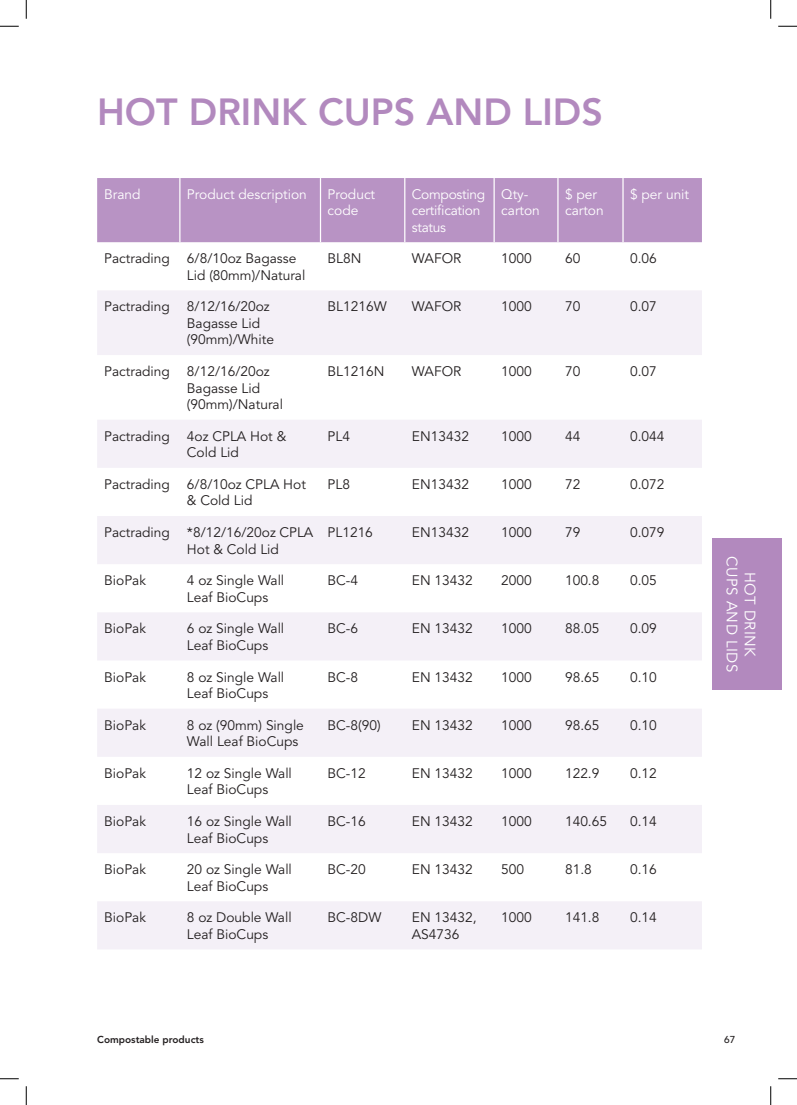
<style>
.page{position:relative;width:797px;height:1105px;background:#fff}
.page>*{position:absolute;margin:0;border:0;box-sizing:border-box;transform-origin:0 0}
.t1{font:800 37.5px "Avenir LT Std";color:#b289be}
.t2{font:15px/18px "Avenir LT Std";letter-spacing:.03em;color:#fff;text-align:center}
.t3{font:13.75px/16.5px "Avenir LT Std";color:#231f20}
.t4{font:13.75px/16.2px "Avenir LT Std";color:#fff}
.t5{font:13.75px/16.2px "Avenir LT Std";letter-spacing:-.02em;color:#fff}
.t6{font:800 10px "Avenir LT Std";color:#231f20}
.t7{font:500 10px "Avenir LT Std";color:#231f20}
</style>
<div class="page">
<div style="left:97px;top:178px;width:605px;height:64px;background:#b893c4"></div>
<svg style="left:97px;top:291px;width:605px;height:658px;fill:#f4f0f7"></svg>
<hr style="left:179px;top:178px;width:1px;height:64px;background:#fff">
<hr style="left:320px;top:178px;width:1px;height:64px;background:#fff">
<hr style="left:404px;top:178px;width:1px;height:64px;background:#fff">
<hr style="left:493px;top:178px;width:2px;height:64px;background:#fff">
<hr style="left:557px;top:178px;width:1px;height:64px;background:#fff">
<hr style="left:622px;top:178px;width:1px;height:64px;background:#fff">
<div style="left:712px;top:538px;width:69px;height:152px;background:#b289be"></div>
<svg style="left:0;top:25px;width:19px;height:2px"></svg>
<svg style="left:778px;top:25px;width:19px;height:2px"></svg>
<svg style="left:0;top:1078px;width:19px;height:1px"></svg>
<svg style="left:778px;top:1078px;width:19px;height:1px"></svg>
<svg style="left:25px;top:0;width:2px;height:19px"></svg>
<svg style="left:25px;top:1086px;width:2px;height:19px"></svg>
<svg style="left:770px;top:0;width:1px;height:19px"></svg>
<svg style="left:770px;top:1086px;width:1px;height:19px"></svg>
<p class="t1" style="left:97px;top:90px;width:507px">HOT DRINK CUPS AND LIDS</p>
<p class="t4" style="left:104px;top:187px;width:38px">Brand</p>
<p class="t4" style="left:187px;top:187px;width:121px">Product description</p>
<p class="t4" style="left:327px;top:187px;width:49px">Product code</p>
<p class="t5" style="left:412px;top:187px;width:75px">Composting certification status</p>
<p class="t4" style="left:501px;top:187px;width:40px">Qty&shy;carton</p>
<p class="t4" style="left:565px;top:187px;width:40px">$ per carton</p>
<p class="t4" style="left:630px;top:187px;width:61px">$ per unit</p>
<p class="t3" style="left:104px;top:251px;width:67px">Pactrading</p>
<p class="t3" style="left:187px;top:251px;width:120px">6/8/10oz Bagasse<br>Lid (80mm)/Natural</p>
<p class="t3" style="left:327px;top:251px;width:35px">BL8N</p>
<p class="t3" style="left:412px;top:251px;width:51px">WAFOR</p>
<p class="t3" style="left:501px;top:251px;width:32px">1000</p>
<p class="t3" style="left:565px;top:251px;width:17px">60</p>
<p class="t3" style="left:630px;top:251px;width:28px">0.06</p>
<p class="t3" style="left:104px;top:299px;width:67px">Pactrading</p>
<p class="t3" style="left:187px;top:299px;width:89px">8/12/16/20oz<br>Bagasse Lid (90mm)/White</p>
<p class="t3" style="left:327px;top:299px;width:61px">BL1216W</p>
<p class="t3" style="left:412px;top:299px;width:51px">WAFOR</p>
<p class="t3" style="left:501px;top:299px;width:32px">1000</p>
<p class="t3" style="left:565px;top:299px;width:17px">70</p>
<p class="t3" style="left:630px;top:299px;width:28px">0.07</p>
<p class="t3" style="left:104px;top:363px;width:67px">Pactrading</p>
<p class="t3" style="left:187px;top:363px;width:98px">8/12/16/20oz<br>Bagasse Lid (90mm)/Natural</p>
<p class="t3" style="left:327px;top:363px;width:58px">BL1216N</p>
<p class="t3" style="left:412px;top:363px;width:51px">WAFOR</p>
<p class="t3" style="left:501px;top:363px;width:32px">1000</p>
<p class="t3" style="left:565px;top:363px;width:17px">70</p>
<p class="t3" style="left:630px;top:363px;width:28px">0.07</p>
<p class="t3" style="left:104px;top:428px;width:67px">Pactrading</p>
<p class="t3" style="left:187px;top:428px;width:101px">4oz CPLA Hot &amp;<br>Cold Lid</p>
<p class="t3" style="left:327px;top:428px;width:24px">PL4</p>
<p class="t3" style="left:412px;top:428px;width:59px">EN13432</p>
<p class="t3" style="left:501px;top:428px;width:32px">1000</p>
<p class="t3" style="left:565px;top:428px;width:17px">44</p>
<p class="t3" style="left:630px;top:428px;width:36px">0.044</p>
<p class="t3" style="left:104px;top:476px;width:67px">Pactrading</p>
<p class="t3" style="left:187px;top:476px;width:120px">6/8/10oz CPLA Hot &amp; Cold Lid</p>
<p class="t3" style="left:327px;top:476px;width:24px">PL8</p>
<p class="t3" style="left:412px;top:476px;width:59px">EN13432</p>
<p class="t3" style="left:501px;top:476px;width:32px">1000</p>
<p class="t3" style="left:565px;top:476px;width:17px">72</p>
<p class="t3" style="left:630px;top:476px;width:36px">0.072</p>
<p class="t3" style="left:104px;top:524px;width:67px">Pactrading</p>
<p class="t3" style="left:187px;top:524px;width:128px">*8/12/16/20oz CPLA<br>Hot &amp; Cold Lid</p>
<p class="t3" style="left:327px;top:524px;width:47px">PL1216</p>
<p class="t3" style="left:412px;top:524px;width:59px">EN13432</p>
<p class="t3" style="left:501px;top:524px;width:32px">1000</p>
<p class="t3" style="left:565px;top:524px;width:17px">79</p>
<p class="t3" style="left:630px;top:524px;width:36px">0.079</p>
<p class="t3" style="left:104px;top:573px;width:43px">BioPak</p>
<p class="t3" style="left:187px;top:573px;width:99px">4 oz Single Wall<br>Leaf BioCups</p>
<p class="t3" style="left:327px;top:573px;width:32px">BC-4</p>
<p class="t3" style="left:412px;top:573px;width:62px">EN 13432</p>
<p class="t3" style="left:501px;top:573px;width:32px">2000</p>
<p class="t3" style="left:565px;top:573px;width:36px">100.8</p>
<p class="t3" style="left:630px;top:573px;width:28px">0.05</p>
<p class="t3" style="left:104px;top:621px;width:43px">BioPak</p>
<p class="t3" style="left:187px;top:621px;width:99px">6 oz Single Wall<br>Leaf BioCups</p>
<p class="t3" style="left:327px;top:621px;width:32px">BC-6</p>
<p class="t3" style="left:412px;top:621px;width:62px">EN 13432</p>
<p class="t3" style="left:501px;top:621px;width:32px">1000</p>
<p class="t3" style="left:565px;top:621px;width:36px">88.05</p>
<p class="t3" style="left:630px;top:621px;width:28px">0.09</p>
<p class="t3" style="left:104px;top:669px;width:43px">BioPak</p>
<p class="t3" style="left:187px;top:669px;width:99px">8 oz Single Wall<br>Leaf BioCups</p>
<p class="t3" style="left:327px;top:669px;width:32px">BC-8</p>
<p class="t3" style="left:412px;top:669px;width:62px">EN 13432</p>
<p class="t3" style="left:501px;top:669px;width:32px">1000</p>
<p class="t3" style="left:565px;top:669px;width:36px">98.65</p>
<p class="t3" style="left:630px;top:669px;width:28px">0.10</p>
<p class="t3" style="left:104px;top:717px;width:43px">BioPak</p>
<p class="t3" style="left:187px;top:717px;width:118px">8 oz (90mm) Single<br>Wall Leaf BioCups</p>
<p class="t3" style="left:327px;top:717px;width:55px">BC-8(90)</p>
<p class="t3" style="left:412px;top:717px;width:62px">EN 13432</p>
<p class="t3" style="left:501px;top:717px;width:32px">1000</p>
<p class="t3" style="left:565px;top:717px;width:36px">98.65</p>
<p class="t3" style="left:630px;top:717px;width:28px">0.10</p>
<p class="t3" style="left:104px;top:765px;width:43px">BioPak</p>
<p class="t3" style="left:187px;top:765px;width:106px">12 oz Single Wall<br>Leaf BioCups</p>
<p class="t3" style="left:327px;top:765px;width:40px">BC-12</p>
<p class="t3" style="left:412px;top:765px;width:62px">EN 13432</p>
<p class="t3" style="left:501px;top:765px;width:32px">1000</p>
<p class="t3" style="left:565px;top:765px;width:36px">122.9</p>
<p class="t3" style="left:630px;top:765px;width:28px">0.12</p>
<p class="t3" style="left:104px;top:813px;width:43px">BioPak</p>
<p class="t3" style="left:187px;top:813px;width:106px">16 oz Single Wall<br>Leaf BioCups</p>
<p class="t3" style="left:327px;top:813px;width:40px">BC-16</p>
<p class="t3" style="left:412px;top:813px;width:62px">EN 13432</p>
<p class="t3" style="left:501px;top:813px;width:32px">1000</p>
<p class="t3" style="left:565px;top:813px;width:44px">140.65</p>
<p class="t3" style="left:630px;top:813px;width:28px">0.14</p>
<p class="t3" style="left:104px;top:861px;width:43px">BioPak</p>
<p class="t3" style="left:187px;top:861px;width:106px">20 oz Single Wall<br>Leaf BioCups</p>
<p class="t3" style="left:327px;top:861px;width:40px">BC-20</p>
<p class="t3" style="left:412px;top:861px;width:62px">EN 13432</p>
<p class="t3" style="left:501px;top:861px;width:24px">500</p>
<p class="t3" style="left:565px;top:861px;width:28px">81.8</p>
<p class="t3" style="left:630px;top:861px;width:28px">0.16</p>
<p class="t3" style="left:104px;top:910px;width:43px">BioPak</p>
<p class="t3" style="left:187px;top:910px;width:106px">8 oz Double Wall<br>Leaf BioCups</p>
<p class="t3" style="left:327px;top:910px;width:55px">BC-8DW</p>
<p class="t3" style="left:412px;top:910px;width:66px">EN 13432,<br>AS4736</p>
<p class="t3" style="left:501px;top:910px;width:32px">1000</p>
<p class="t3" style="left:565px;top:910px;width:36px">141.8</p>
<p class="t3" style="left:630px;top:910px;width:28px">0.14</p>
<p class="t2" style="left:758px;top:556px;width:117px;rotate:90deg">HOT DRINK<br>CUPS AND LIDS</p>
<p class="t6" style="left:97px;top:1034px;width:108px">Compostable products</p>
<p class="t7" style="left:724px;top:1034px;width:13px">67</p>
</div>
